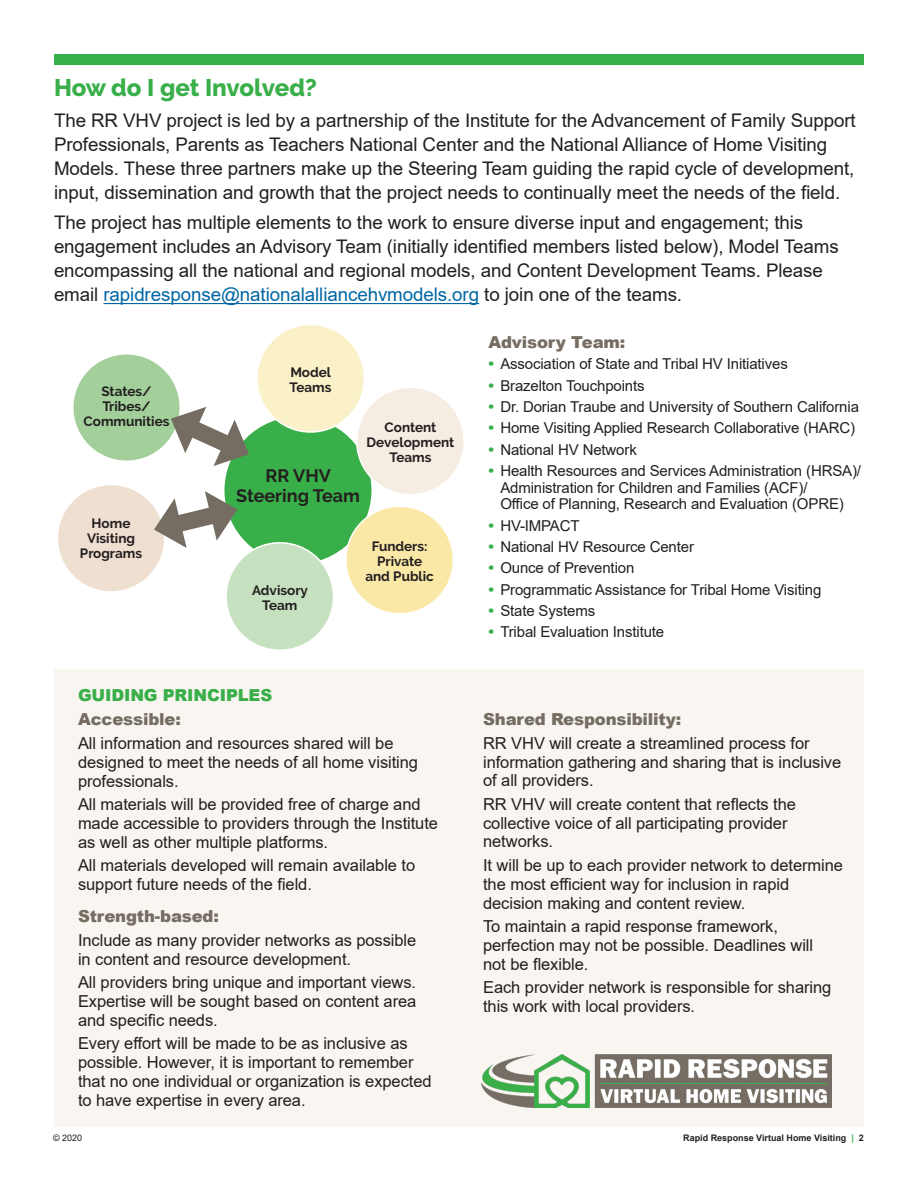
<style>
.page{position:relative;width:918px;height:1188px;background:#fff}
.page>*{position:absolute;margin:0;border:0;box-sizing:border-box;transform-origin:0 0}
.subheads{font:800 24px "Raleway";letter-spacing:-.005em;color:#39af49}
.body_copy{font:18.75px/24px "Arial";letter-spacing:-.005em;color:#231f20}
.t1{font:700 18px/19.5px "Raleway";color:#231f20;text-align:center}
.guiding_principles_c{font:16.5px/18.8px "Arial";letter-spacing:-.005em;color:#231f20}
.guiding_principles_c-2{font:900 16.5px "Arial";letter-spacing:-.01em;color:#756d62}
.guiding_principles_c-3{font:900 16.5px "Arial";letter-spacing:-.01em;color:#39af49}
.t2{font:15px/16.5px "Arial";letter-spacing:-.01em;color:#231f20}
.t3{font:700 13.5px/15px "Raleway";color:#231f20;text-align:center}
.t4{font:700 9px "Arial";color:#231f20}
.t5{font:9px "Arial";color:#231f20}
.s1{color:#0066a4}
.s2{font-weight:700;font-size:15.75px;color:#39af49}
.s3{color:#39af49}
</style>
<div class="page">
<div style="left:54px;top:670px;width:810px;height:457px;background:#f9f5f0"></div>
<hr style="left:103px;top:303px;width:376px;height:1px;background:#0066a4">
<div style="left:54px;top:54px;width:810px;height:11px;background:#39af49"></div>
<img style="left:482px;top:1055px;width:350px;height:52px">
<div style="left:73px;top:354px;width:107px;height:107px;background:#a2cf9a;border-radius:50%"></div>
<div style="left:72px;top:353px;width:109px;height:109px;border:2px solid #fff;border-radius:50%"></div>
<div style="left:57px;top:485px;width:108px;height:107px;background:#efdfd0;border-radius:50%"></div>
<div style="left:224px;top:417px;width:147px;height:147px;background:#39af49;border-radius:50%"></div>
<svg style="left:164px;top:403px;width:92px;height:66px"></svg>
<svg style="left:150px;top:491px;width:91px;height:57px"></svg>
<div style="left:226px;top:543px;width:108px;height:107px;background:#c6e1bf;border-radius:50%"></div>
<div style="left:225px;top:542px;width:109px;height:109px;border:2px solid #fff;border-radius:50%"></div>
<div style="left:346px;top:506px;width:107px;height:108px;background:#fae8a7;border-radius:50%"></div>
<div style="left:345px;top:506px;width:109px;height:108px;border:2px solid #fff;border-radius:50%"></div>
<div style="left:257px;top:325px;width:107px;height:107px;background:#fbf1c8;border-radius:50%"></div>
<div style="left:256px;top:324px;width:109px;height:109px;border:2px solid #fff;border-radius:50%"></div>
<div style="left:357px;top:387px;width:107px;height:108px;background:#f5ece2;border-radius:50%"></div>
<div style="left:356px;top:387px;width:109px;height:109px;border:2px solid #fff;border-radius:50%"></div>
<p class="subheads" style="left:54px;top:74px;width:264px">How do I get Involved?</p>
<p class="body_copy" style="left:54px;top:108px;width:803px">The RR VHV project is led by a partnership of the Institute for the Advancement of Family Support Professionals, Parents as Teachers National Center and the National Alliance of Home Visiting Models. These three partners make up the Steering Team guiding the rapid cycle of development, input, dissemination and growth that the project needs to continually meet the needs of the field.</p>
<p class="body_copy" style="left:54px;top:211px;width:786px">The project has multiple elements to the work to ensure diverse input and engagement; this engagement includes an Advisory Team (initially identified members listed below), Model Teams encompassing all the national and regional models, and Content Development Teams. Please email <span class="s1">rapidresponse@nationalalliancehvmodels.org</span> to join one of the teams.</p>
<p class="guiding_principles_c-2" style="left:488px;top:330px;width:139px">Advisory Team:</p>
<p class="t2" style="left:488px;top:356px;width:301px"><span class="s2">•</span> Association of State and Tribal HV Initiatives</p>
<p class="t2" style="left:488px;top:377px;width:158px"><span class="s2">•</span> Brazelton Touchpoints</p>
<p class="t2" style="left:488px;top:398px;width:372px"><span class="s2">•</span> Dr. Dorian Traube and University of Southern California</p>
<p class="t2" style="left:488px;top:420px;width:368px"><span class="s2">•</span> Home Visiting Applied Research Collaborative (HARC)</p>
<p class="t2" style="left:488px;top:441px;width:150px"><span class="s2">•</span> National HV Network</p>
<p class="t2" style="left:500px;top:463px;width:362px;text-indent:-12px"><span class="s2">•</span> Health Resources and Services Administration (HRSA)/<br>Administration for Children and Families (ACF)/<br>Office of Planning, Research and Evaluation (OPRE)</p>
<p class="t2" style="left:488px;top:517px;width:93px"><span class="s2">•</span> HV-IMPACT</p>
<p class="t2" style="left:488px;top:538px;width:207px"><span class="s2">•</span> National HV Resource Center</p>
<p class="t2" style="left:488px;top:560px;width:148px"><span class="s2">•</span> Ounce of Prevention</p>
<p class="t2" style="left:488px;top:581px;width:335px"><span class="s2">•</span> Programmatic Assistance for Tribal Home Visiting</p>
<p class="t2" style="left:488px;top:602px;width:108px"><span class="s2">•</span> State Systems</p>
<p class="t2" style="left:488px;top:624px;width:177px"><span class="s2">•</span> Tribal Evaluation Institute</p>
<p class="t3" style="left:290px;top:365px;width:42px">Model</p>
<p class="t3" style="left:290px;top:380px;width:43px">Teams</p>
<p class="t3" style="left:84px;top:384px;width:87px">States/<br>Tribes/<br>Communities</p>
<p class="t3" style="left:367px;top:420px;width:89px">Content<br>Development<br>Teams</p>
<p class="t1" style="left:236px;top:466px;width:125px">RR VHV<br>Steering Team</p>
<p class="t3" style="left:80px;top:516px;width:64px">Home<br>Visiting<br>Programs</p>
<p class="t3" style="left:372px;top:539px;width:57px">Funders:</p>
<p class="t3" style="left:365px;top:554px;width:70px">Private and Public</p>
<p class="t3" style="left:252px;top:583px;width:57px">Advisory</p>
<p class="t3" style="left:262px;top:598px;width:37px">Team</p>
<p class="guiding_principles_c-3" style="left:78px;top:683px;width:196px">GUIDING PRINCIPLES</p>
<p class="guiding_principles_c-2" style="left:78px;top:708px;width:104px">Accessible:</p>
<p class="guiding_principles_c" style="left:78px;top:734px;width:342px">All information and resources shared will be designed to meet the needs of all home visiting professionals.</p>
<p class="guiding_principles_c" style="left:78px;top:795px;width:362px">All materials will be provided free of charge and made accessible to providers through the Institute as well as other multiple platforms.</p>
<p class="guiding_principles_c" style="left:78px;top:856px;width:339px">All materials developed will remain available to support future needs of the field.</p>
<p class="guiding_principles_c-2" style="left:78px;top:904px;width:142px">Strength-based:</p>
<p class="guiding_principles_c" style="left:78px;top:931px;width:340px">Include as many provider networks as possible in content and resource development.</p>
<p class="guiding_principles_c" style="left:78px;top:973px;width:340px;text-align:justify">All providers bring unique and important views.<br>Expertise will be sought based on content area and specific needs.</p>
<p class="guiding_principles_c" style="left:78px;top:1034px;width:355px">Every effort will be made to be as inclusive as possible. However, it is important to remember that no one individual or organization is expected to have expertise in every area.</p>
<p class="guiding_principles_c-2" style="left:483px;top:707px;width:200px">Shared Responsibility:</p>
<p class="guiding_principles_c" style="left:483px;top:734px;width:360px">RR VHV will create a streamlined process for information gathering and sharing that is inclusive of all providers.</p>
<p class="guiding_principles_c" style="left:483px;top:795px;width:314px">RR VHV will create content that reflects the collective voice of all participating provider networks.</p>
<p class="guiding_principles_c" style="left:483px;top:856px;width:361px">It will be up to each provider network to determine the most efficient way for inclusion in rapid decision making and content review.</p>
<p class="guiding_principles_c" style="left:483px;top:917px;width:332px">To maintain a rapid response framework, perfection may not be possible. Deadlines will not be flexible.</p>
<p class="guiding_principles_c" style="left:483px;top:978px;width:350px">Each provider network is responsible for sharing this work with local providers.</p>
<p class="t5" style="left:53px;top:1132px;width:31px">© 2020</p>
<p class="t4" style="left:683px;top:1132px;width:182px">Rapid Response Virtual Home Visiting <span class="s3">|</span> 2</p>
</div>
